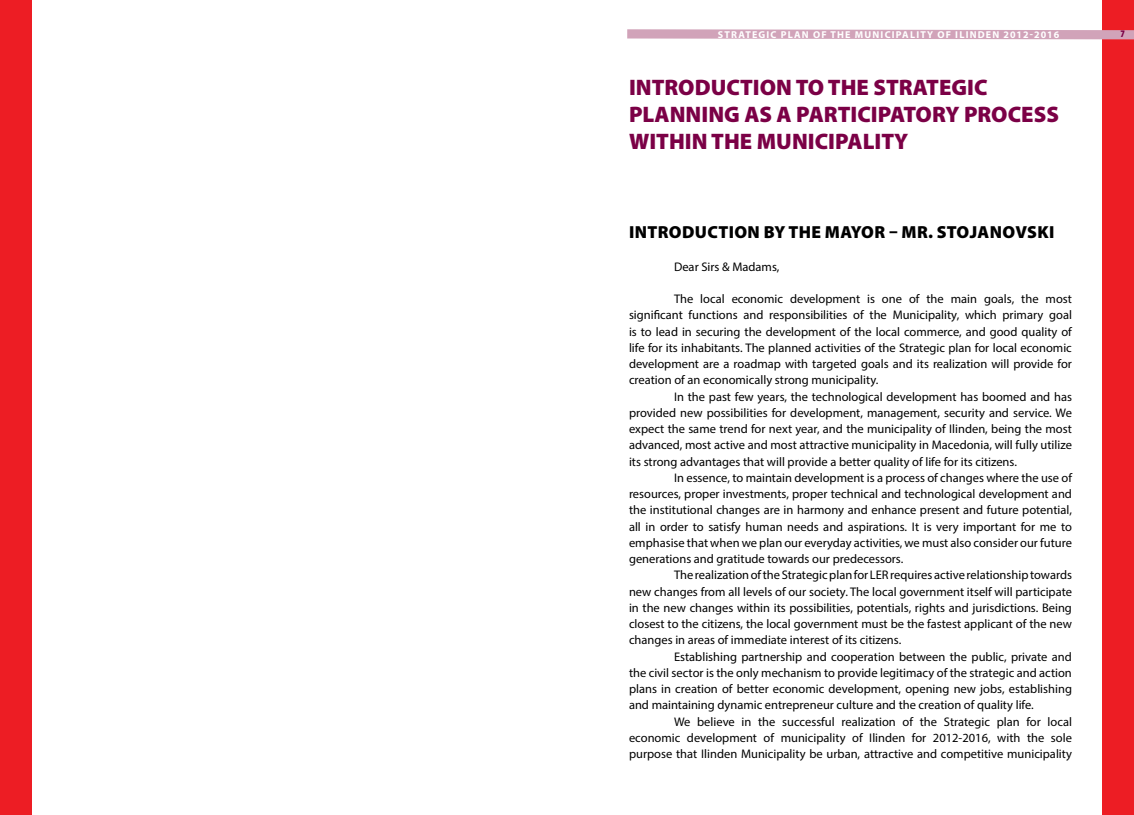
<style>
.page{position:relative;width:1134px;height:815px;background:#fff}
.page>*{position:absolute;margin:0;border:0;box-sizing:border-box;transform-origin:0 0}
.t1{font:900 22.5px "Myriad Pro";color:#7b0046}
.t2{font:900 17.5px "Myriad Pro";letter-spacing:.02em;color:#000}
.t3{font:12.5px/16.2px "Myriad Pro";color:#000;text-align:justify}
.t4{font:700 10px "Myriad Pro";letter-spacing:.12em;color:#fff}
.t5{font:900 condensed 10px "Myriad Pro";color:#7b0046}
</style>
<div class="page">
<div style="left:0;top:0;width:32px;height:815px;background:#ed1d24"></div>
<div style="left:1102px;top:0;width:32px;height:815px;background:#ed1d24"></div>
<svg style="left:627px;top:29px;width:507px;height:10px;background:#d4a9bd"></svg>
<p class="t4" style="left:718px;top:28px;width:343px">STRATEGIC PLAN OF THE MUNICIPALITY OF ILINDEN 2012-2016</p>
<p class="t5" style="left:1120px;top:27px;width:6px">7</p>
<h1 class="t1" style="left:629px;top:72px;width:15px">INTRODUCTION</h1>
<h1 class="t1" style="left:796px;top:72px;width:47px">TO THE</h1>
<h1 class="t1" style="left:873px;top:72px;width:14px">STRATEGIC</h1>
<h1 class="t1" style="left:629px;top:99px;width:15px">PLANNING</h1>
<h1 class="t1" style="left:744px;top:99px;width:66px">AS APARTICIPATORY</h1>
<h1 class="t1" style="left:964px;top:99px;width:15px">PROCESS</h1>
<h1 class="t1" style="left:629px;top:126px;width:33px">WITHIN</h1>
<h1 class="t1" style="left:711px;top:126px;width:15px">THE</h1>
<h1 class="t1" style="left:757px;top:126px;width:33px">MUNICIPALITY</h1>
<h2 class="t2" style="left:629px;top:220px;width:427px">INTRODUCTION BY THE MAYOR – MR. STOJANOVSKI</h2>
<p class="t3" style="left:674px;top:258px;width:107px">Dear Sirs &amp; Madams,</p>
<p class="t3" style="left:629px;top:291px;width:445px;text-indent:45px">The local economic development is one of the main goals, the most significant functions and responsibilities of the Municipality, which primary goal is to lead in securing the development of the local commerce, and good quality of life for its inhabitants. The planned activities of the Strategic plan for local economic development are a roadmap with targeted goals and its realization will provide for creation of an economically strong municipality.</p>
<p class="t3" style="left:629px;top:388px;width:444px;text-indent:45px">In the past few years, the technological development has boomed and has provided new possibilities for development, management, security and service. We expect the same trend for next year, and the municipality of Ilinden, being the most advanced, most active and most attractive municipality in Macedonia, will fully utilize its strong advantages that will provide a better quality of life for its citizens.</p>
<p class="t3" style="left:629px;top:469px;width:445px;text-indent:45px">In essence, to maintain development is a process of changes where the use of resources, proper investments, proper technical and technological development and the institutional changes are in harmony and enhance present and future potential, all in order to satisfy human needs and aspirations. It is very important for me to emphasise that when we plan our everyday activities, we must also consider our future generations and gratitude towards our predecessors.</p>
<p class="t3" style="left:629px;top:567px;width:444px;text-indent:45px">The realization of the Strategic plan for LER requires active relationship towards new changes from all levels of our society. The local government itself will participate in the new changes within its possibilities, potentials, rights and jurisdictions. Being closest to the citizens, the local government must be the fastest applicant of the new changes in areas of immediate interest of its citizens.</p>
<p class="t3" style="left:629px;top:648px;width:444px;text-indent:45px">Establishing partnership and cooperation between the public, private and the civil sector is the only mechanism to provide legitimacy of the strategic and action plans in creation of better economic development, opening new jobs, establishing and maintaining dynamic entrepreneur culture and the creation of quality life.</p>
<p class="t3" style="left:629px;top:713px;width:444px;text-indent:45px">We believe in the successful realization of the Strategic plan for local economic development of municipality of Ilinden for 2012-2016, with the sole purpose that Ilinden Municipality be urban, attractive and competitive municipality</p>
</div>
